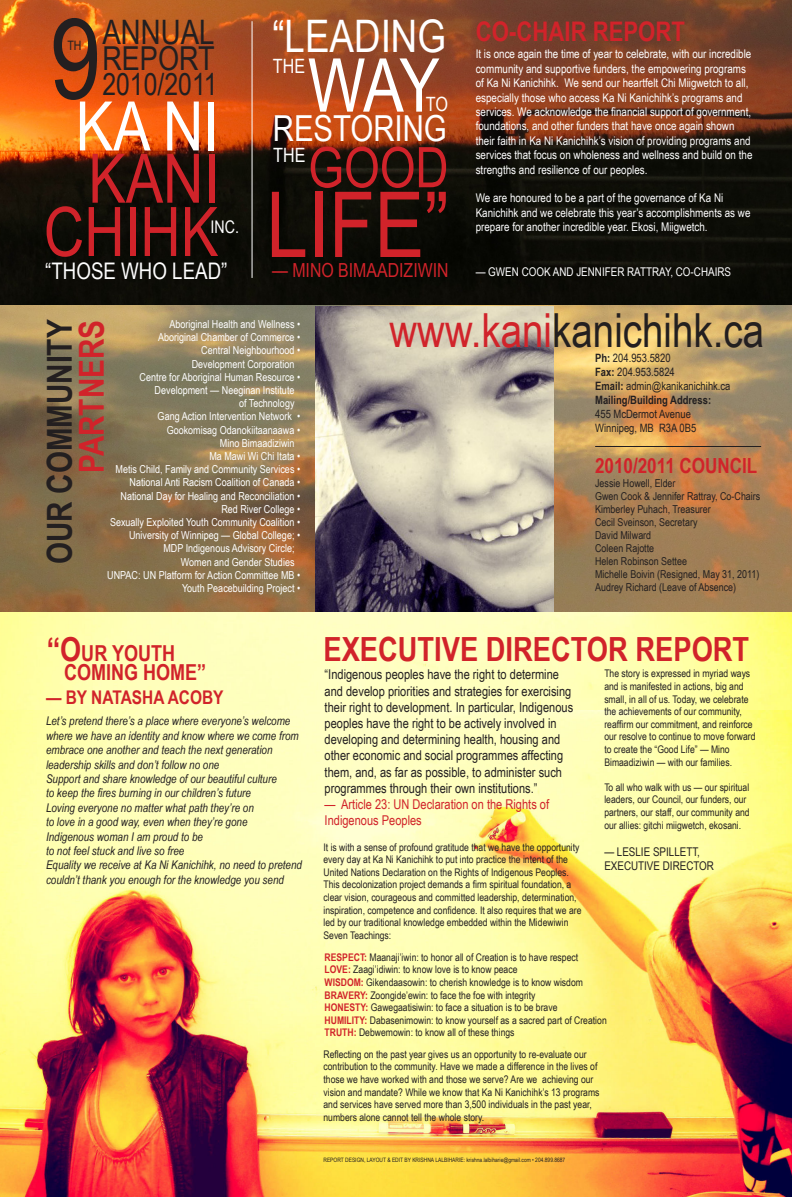
<style>
.page{position:relative;width:792px;height:1197px;background:#fff}
.page>*{position:absolute;margin:0;border:0;box-sizing:border-box;transform-origin:0 0}
.t1{font:112.2px "Arial Narrow";color:#231f20}
.t2{font:91.1px "Arial Narrow";color:#d1232a}
.t3{font:74.3px "Arial Narrow";color:#fff}
.t4{font:68.3px "Arial Narrow";color:#d1232a}
.t5{font:68.3px "Arial Narrow";color:#fff}
.t6{font:56px "Arial Narrow";color:#d1232a}
.t7{font:47px "Arial Narrow";color:#231f20}
.t8{font:44.9px "Arial Narrow";color:#fff}
.t9{font:35.8px "Arial Narrow";color:#fff}
.t10{font:700 34.4px "Arial Narrow";color:#231f20}
.t11{font:700 34.4px "Arial Narrow";color:#d1232a}
.t12{font:33.7px "Arial Narrow";color:#231f20}
.t13{font:700 33.3px "Arial Narrow";color:#d1232a}
.t14{font:33px "Arial Narrow";color:#231f20}
.t15{font:30.2px "Arial Narrow";color:#231f20}
.t16{font:700 27px "Arial Narrow";color:#d1232a}
.t17{font:22.8px "Arial Narrow";color:#fff}
.t18{font:700 22px "Arial Narrow";color:#d1232a}
.t19{font:700 20.8px "Arial Narrow";color:#d1232a}
.t20{font:19.7px "Arial Narrow";color:#fff}
.t21{font:19.4px "Arial Narrow";color:#d1232a}
.t22{font:700 18.8px "Arial Narrow";color:#d1232a}
.t23{font:17.4px "Arial Narrow";color:#fff}
.t24{font:13.5px/16.2px "Arial Narrow";color:#231f20}
.t25{font:13.5px/16.2px "Arial Narrow";color:#d1232a}
.t26{font:13px "Arial Narrow";color:#231f20}
.t27{font:12px/14.4px "Arial Narrow";color:#fff}
.t28{font:italic 12px/14.4px "Arial Narrow";color:#231f20}
.t29{font:12px/14.4px "Arial Narrow";color:#231f20}
.t30{font:11.5px/14px "Arial Narrow";color:#231f20}
.t31{font:11px "Arial Narrow";color:#fff}
.t32{font:10.9px/13.1px "Arial Narrow";color:#231f20}
.t33{font:10.5px/12.6px "Arial Narrow";color:#231f20}
.t34{font:6px "Arial Narrow";color:#231f20}
.s1{font-size:33px}
.s2{color:#d1232a}
.s3{font-weight:700}
.s4{font-weight:700;color:#d1232a}
</style>
<div class="page">
<img style="left:0;top:612px;width:792px;height:98px">
<img style="left:0;top:710px;width:792px;height:487px">
<img style="left:0;top:0;width:792px;height:612px">
<hr style="left:252px;top:21px;width:1px;height:257px;background:#fff">
<img style="left:315px;top:306px;width:239px;height:306px">
<hr style="left:595px;top:446px;width:166px;height:1px;background:#231f20">
<h1 class="t1" style="left:50px;top:-23px;width:53px">9</h1>
<h3 class="t12" style="left:102px;top:7px;width:114px">ANNUAL</h3>
<h3 class="t14" style="left:102px;top:34px;width:114px">REPORT</h3>
<p class="t26" style="left:67px;top:36px;width:16px">TH</p>
<h3 class="t15" style="left:102px;top:63px;width:117px">2010/2011</h3>
<h3 class="t5" style="left:76px;top:76px;width:145px">KA NI</h3>
<h3 class="t4" style="left:88px;top:129px;width:132px">KANI</h3>
<h3 class="t4" style="left:44px;top:182px;width:176px">CHIHK</h3>
<h3 class="t23" style="left:211px;top:214px;width:30px">INC.</h3>
<h3 class="t8" style="left:272px;top:3px;width:175px">“LEADING</h3>
<h3 class="t20" style="left:273px;top:52px;width:34px">THE</h3>
<h3 class="t3" style="left:308px;top:31px;width:134px">WAY</h3>
<h3 class="t20" style="left:426px;top:90px;width:24px">TO</h3>
<h3 class="t6" style="left:308px;top:127px;width:142px">GOOD</h3>
<h3 class="t9" style="left:273px;top:103px;width:175px">RESTORING</h3>
<h3 class="t20" style="left:273px;top:140px;width:34px">THE</h3>
<h2 class="t2" style="left:267px;top:158px;width:184px">LIFE”</h2>
<h3 class="t16" style="left:476px;top:11px;width:211px">CO-CHAIR REPORT</h3>
<p class="t27" style="left:476px;top:46px;width:278px">It is once again the time of year to celebrate, with our incredible community and supportive funders, the empowering programs of Ka Ni Kanichihk. We send our heartfelt Chi Miigwetch to all, especially those who access Ka Ni Kanichihk’s programs and services. We acknowledge the financial support of government, foundations, and other funders that have once again shown their faith in Ka Ni Kanichihk’s vision of providing programs and services that focus on wholeness and wellness and build on the strengths and resilience of our peoples.</p>
<p class="t27" style="left:476px;top:190px;width:276px">We are honoured to be a part of the governance of Ka Ni<br>Kanichihk and we celebrate this year’s accomplishments as we prepare for another incredible year. Ekosi, Miigwetch.</p>
<h3 class="t17" style="left:45px;top:254px;width:184px">“THOSE WHO LEAD”</h3>
<p class="t27" style="left:476px;top:264px;width:257px">— GWEN COOK AND JENNIFER RATTRAY, CO-CHAIRS</p>
<h3 class="t21" style="left:272px;top:256px;width:178px">— MINO BIMAADIZIWIN</h3>
<h3 class="t10" style="left:34px;top:564px;width:246px;rotate:-90deg">OUR COMMUNITY</h3>
<h3 class="t11" style="left:66px;top:473px;width:155px;rotate:-90deg">PARTNERS</h3>
<p class="t31" style="left:169px;top:316px;width:132px">Aboriginal Health and Wellness •</p>
<p class="t31" style="left:158px;top:329px;width:144px">Aboriginal Chamber of Commerce •</p>
<p class="t31" style="left:201px;top:342px;width:100px">Central Neighbourhood •</p>
<p class="t31" style="left:192px;top:356px;width:104px">Development Corporation</p>
<p class="t31" style="left:140px;top:369px;width:162px">Centre for Aboriginal Human Resource •</p>
<p class="t31" style="left:155px;top:382px;width:141px">Development — Neeginan Institute</p>
<p class="t31" style="left:239px;top:395px;width:57px">of Technology</p>
<p class="t31" style="left:158px;top:408px;width:144px">Gang Action Intervention Network •</p>
<p class="t31" style="left:167px;top:422px;width:135px">Gookomisag Odanokiitaanaawa •</p>
<p class="t31" style="left:220px;top:435px;width:76px">Mino Bimaadiziwin</p>
<p class="t31" style="left:209px;top:448px;width:92px">Ma Mawi Wi Chi Itata •</p>
<p class="t31" style="left:116px;top:461px;width:186px">Metis Child, Family and Community Services •</p>
<p class="t31" style="left:130px;top:474px;width:172px">National Anti Racism Coalition of Canada •</p>
<p class="t31" style="left:121px;top:488px;width:181px">National Day for Healing and Reconciliation •</p>
<p class="t31" style="left:221px;top:501px;width:80px">Red River College •</p>
<p class="t31" style="left:110px;top:514px;width:192px">Sexually Exploited Youth Community Coalition •</p>
<p class="t31" style="left:129px;top:527px;width:173px">University of Winnipeg — Global College; •</p>
<p class="t31" style="left:163px;top:540px;width:133px">MDP Indigenous Advisory Circle;</p>
<p class="t31" style="left:181px;top:554px;width:115px">Women and Gender Studies</p>
<p class="t31" style="left:107px;top:567px;width:194px">UNPAC: UN Platform for Action Committee MB •</p>
<p class="t31" style="left:182px;top:580px;width:120px">Youth Peacebuilding Project •</p>
<h3 class="t18" style="left:47px;top:636px;width:130px"><span class="s1">“O</span>UR YOUTH</h3>
<h3 class="t22" style="left:46px;top:684px;width:179px">— BY NATASHA ACOBY</h3>
<h3 class="t18" style="left:64px;top:655px;width:144px">COMING HOME”</h3>
<p class="t28" style="left:46px;top:714px;width:257px">Let’s pretend there’s a place where everyone’s welcome where we have an identity and know where we come from embrace one another and teach the next generation leadership skills and don’t follow no one<br>Support and share knowledge of our beautiful culture<br>to keep the fires burning in our children’s future<br>Loving everyone no matter what path they’re on<br>to love in a good way, even when they’re gone<br>Indigenous woman I am proud to be<br>to not feel stuck and live so free<br>Equality we receive at Ka Ni Kanichihk, no need to pretend couldn’t thank you enough for the knowledge you send</p>
<h3 class="t7" style="left:389px;top:296px;width:376px"><span class="s2">www.kani</span>kanichihk.ca</h3>
<p class="t30" style="left:595px;top:350px;width:137px"><span class="s3">Ph:</span> 204.953.5820<br><span class="s3">Fax:</span> 204.953.5824<br><span class="s3">Email:</span> admin@kanikanichihk.ca<br><span class="s3">Mailing/Building Address:</span></p>
<p class="t30" style="left:595px;top:406px;width:103px">455 McDermot Avenue<br>Winnipeg, MB R3A 0B5</p>
<h3 class="t19" style="left:595px;top:450px;width:164px">2010/2011 COUNCIL</h3>
<p class="t32" style="left:595px;top:476px;width:167px">Jessie Howell, Elder<br>Gwen Cook &amp; Jennifer Rattray, Co-Chairs<br>Kimberley Puhach, Treasurer<br>Cecil Sveinson, Secretary<br>David Milward<br>Coleen Rajotte<br>Helen Robinson Settee<br>Michelle Boivin (Resigned, May 31, 2011)<br>Audrey Richard (Leave of Absence)</p>
<h3 class="t13" style="left:323px;top:624px;width:427px">EXECUTIVE DIRECTOR REPORT</h3>
<p class="t24" style="left:325px;top:666px;width:250px">“Indigenous peoples have the right to determine and develop priorities and strategies for exercising their right to development. In particular, Indigenous peoples have the right to be actively involved in developing and determining health, housing and other economic and social programmes affecting them, and, as far as possible, to administer such programmes through their own institutions.”</p>
<p class="t25" style="left:325px;top:796px;width:226px">— Article 23: UN Declaration on the Rights of<br>Indigenous Peoples</p>
<p class="t33" style="left:323px;top:840px;width:259px">It is with a sense of profound gratitude that we have the opportunity every day at Ka Ni Kanichihk to put into practice the intent of the United Nations Declaration on the Rights of Indigenous Peoples.<br>This decolonization project demands a firm spiritual foundation, a clear vision, courageous and committed leadership, determination, inspiration, competence and confidence. It also requires that we are led by our traditional knowledge embedded within the Midewiwin Seven Teachings:</p>
<p class="t33" style="left:604px;top:667px;width:153px">The story is expressed in myriad ways and is manifested in actions, big and small, in all of us. Today, we celebrate the achievements of our community, reaffirm our commitment, and reinforce our resolve to continue to move forward to create the “Good Life” — Mino Bimaadiziwin — with our families.</p>
<p class="t33" style="left:604px;top:780px;width:147px">To all who walk with us — our spiritual leaders, our Council, our funders, our partners, our staff, our community and our allies: gitchi miigwetch, ekosani.</p>
<p class="t29" style="left:604px;top:844px;width:111px">— LESLIE SPILLETT,<br>EXECUTIVE DIRECTOR</p>
<p class="t33" style="left:325px;top:950px;width:284px"><span class="s4">RESPECT:</span> Maanaji’iwin: to honor all of Creation is to have respect <span class="s4">LOVE:</span> Zaagi’idiwin: to know love is to know peace<br><span class="s4">WISDOM:</span> Gikendaasowin: to cherish knowledge is to know wisdom <span class="s4">BRAVERY:</span> Zoongide’ewin: to face the foe with integrity<br><span class="s4">HONESTY:</span> Gawegaatisiwin: to face a situation is to be brave<br><span class="s4">HUMILITY:</span> Dabasenimowin: to know yourself as a sacred part of Creation <span class="s4">TRUTH:</span> Debwemowin: to know all of these things</p>
<p class="t33" style="left:323px;top:1047px;width:278px">Reflecting on the past year gives us an opportunity to re-evaluate our contribution to the community. Have we made a difference in the lives of those we have worked with and those we serve? Are we achieving our vision and mandate? While we know that Ka Ni Kanichihk’s 13 programs and services have served more than 3,500 individuals in the past year, numbers alone cannot tell the whole story.</p>
<p class="t34" style="left:323px;top:1155px;width:243px">REPORT DESIGN, LAYOUT &amp; EDIT BY KRISHNA LALBIHARIE: krishna.lalbiharie@gmail.com • 204.899.8687</p>
</div>
